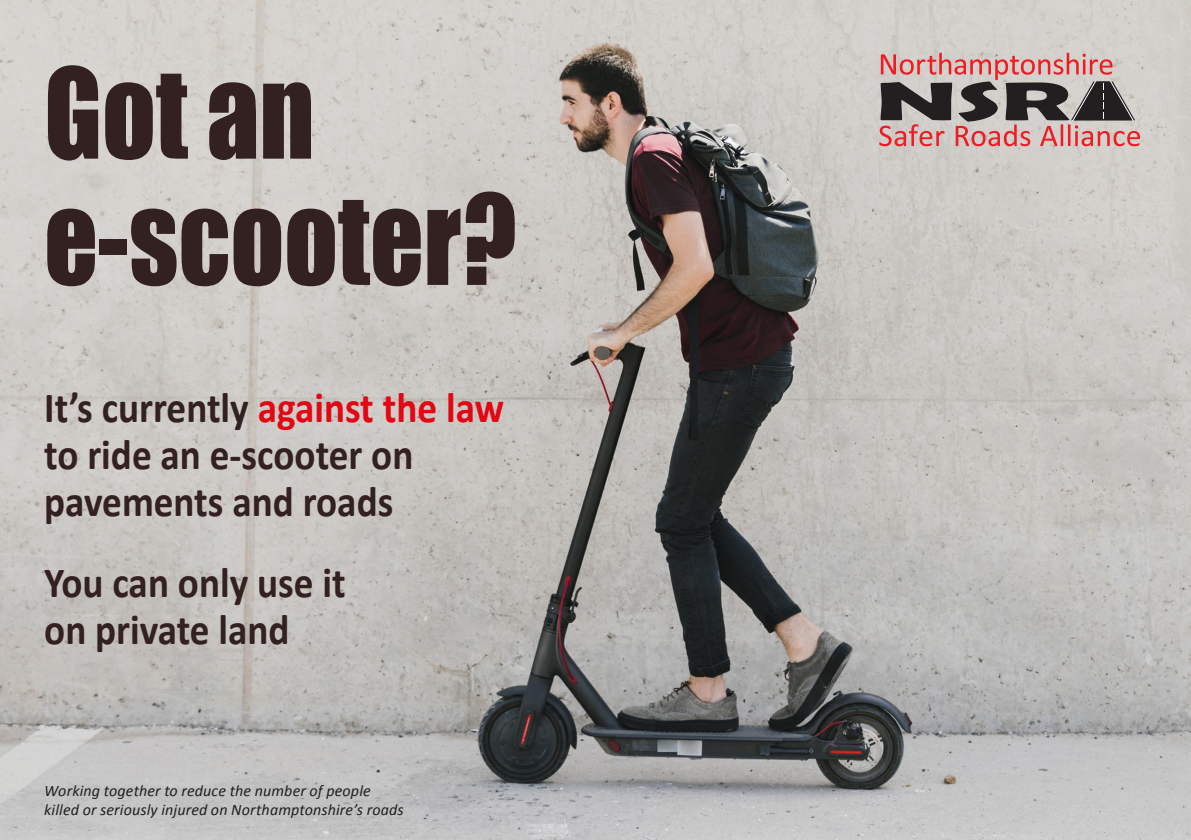
<style>
.page{position:relative;width:1191px;height:840px;background:#fff}
.page>*{position:absolute;margin:0;border:0;box-sizing:border-box;transform-origin:0 0}
.t1{font:115.6px "Impact";color:#332121;scale:.91 1}
.t2{font:700 43.2px/47px "Calibri";color:#332121;scale:.91 1}
.t3{font:italic 16px/19.2px "Calibri";letter-spacing:.01em;color:#231f20}
.s1{color:#e30613}
</style>
<div class="page">
<img style="left:0;top:0;width:1191px;height:839px">
<svg style="left:879px;top:53px;width:261px;height:93px;background:#a88b89"></svg>
<p class="t1" style="left:44px;top:23px;width:298px">GOT AN</p>
<p class="t1" style="left:44px;top:150px;width:520px">E-SCOOTER?</p>
<p class="t2" style="left:44px;top:382px;width:506px">It’s currently <span class="s1">against the law </span>to ride an e-scooter on pavements and roads</p>
<p class="t2" style="left:44px;top:557px;width:333px">You can only use it on private land</p>
<p class="t3" style="left:44px;top:779px;width:361px">Working together to reduce the number of people killed or seriously injured on Northamptonshire’s roads</p>
</div>
